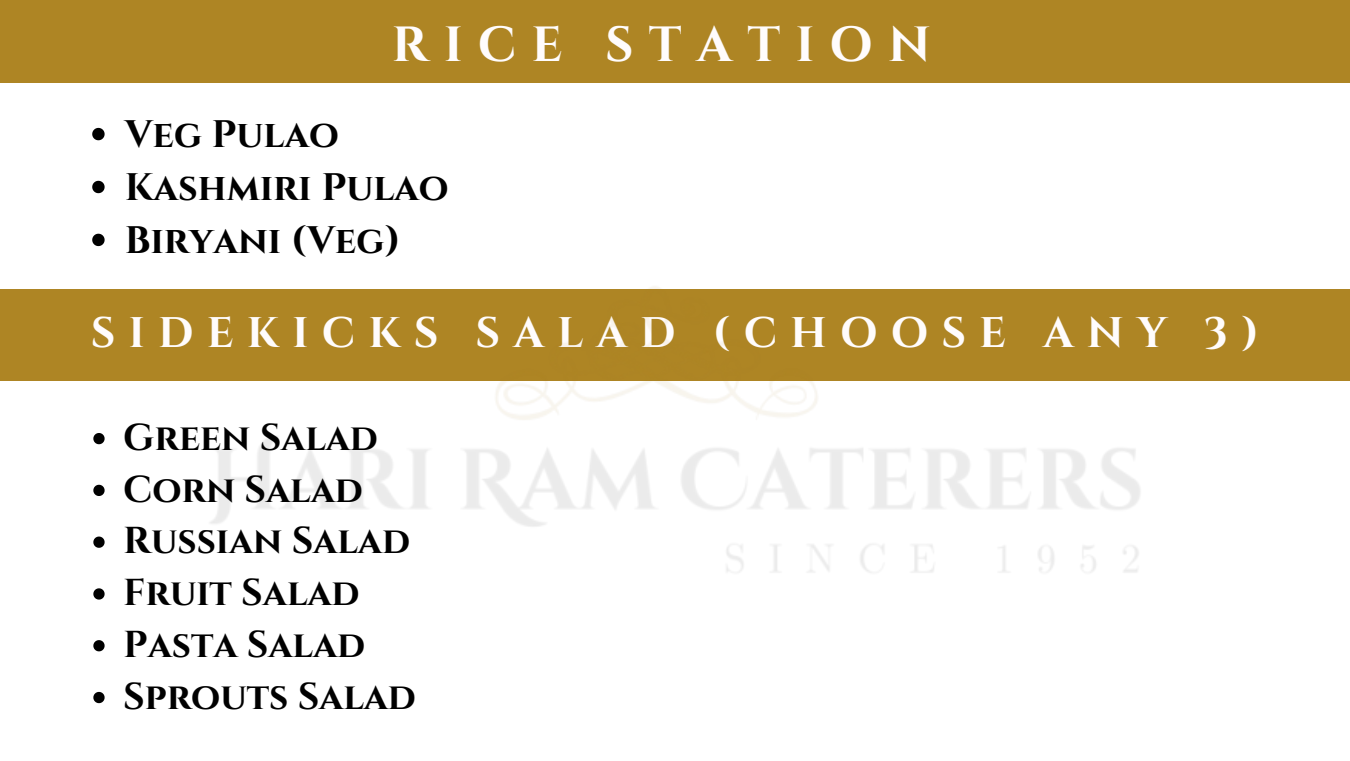
<style>
.page{position:relative;width:1350px;height:761px;background:#fff}
.page>*{position:absolute;margin:0;border:0;box-sizing:border-box;transform-origin:0 0}
.t1{font:700 49.35px "Cinzel";letter-spacing:.31em;color:#fffcfc}
.t2{font:700 42.75px "Cinzel";letter-spacing:.31em;color:#fffcfc}
.t3{font:700 38.25px "Cinzel";color:#000}
.t4{font:700 37.35px "Cinzel";color:#000}
</style>
<div class="page">
<svg style="left:93px;top:433px;width:5px;height:11px"></svg>
<svg style="left:93px;top:484px;width:5px;height:12px"></svg>
<svg style="left:93px;top:536px;width:5px;height:11px"></svg>
<svg style="left:93px;top:588px;width:5px;height:11px"></svg>
<svg style="left:93px;top:640px;width:5px;height:11px"></svg>
<svg style="left:93px;top:692px;width:12px;height:11px"></svg>
<div style="left:0;top:0;width:1350px;height:83px;background:#ae8524"></div>
<div style="left:0;top:289px;width:1350px;height:91px;background:#ae8524"></div>
<svg style="left:92px;top:128px;width:13px;height:12px"></svg>
<svg style="left:92px;top:181px;width:13px;height:12px"></svg>
<svg style="left:92px;top:234px;width:6px;height:12px"></svg>
<img style="left:98px;top:233px;width:1178px;height:461px">
<p class="t1" style="left:392px;top:13px;width:540px">RICE STATION</p>
<p class="t3" style="left:125px;top:110px;width:216px">Veg Pulao</p>
<p class="t3" style="left:125px;top:163px;width:326px">Kashmiri Pulao</p>
<p class="t3" style="left:125px;top:216px;width:277px">Biryani (Veg)</p>
<p class="t2" style="left:91px;top:305px;width:1170px">SIDEKICKS SALAD (CHOOSE ANY 3)</p>
<h1 class="t4" style="left:123px;top:413px;width:256px">Green Salad</h1>
<p class="t4" style="left:123px;top:465px;width:241px">Corn Salad</p>
<p class="t4" style="left:123px;top:517px;width:288px">Russian Salad</p>
<p class="t4" style="left:123px;top:569px;width:238px">Fruit Salad</p>
<p class="t4" style="left:123px;top:620px;width:243px">Pasta Salad</p>
<p class="t4" style="left:123px;top:672px;width:294px">Sprouts Salad</p>
</div>
